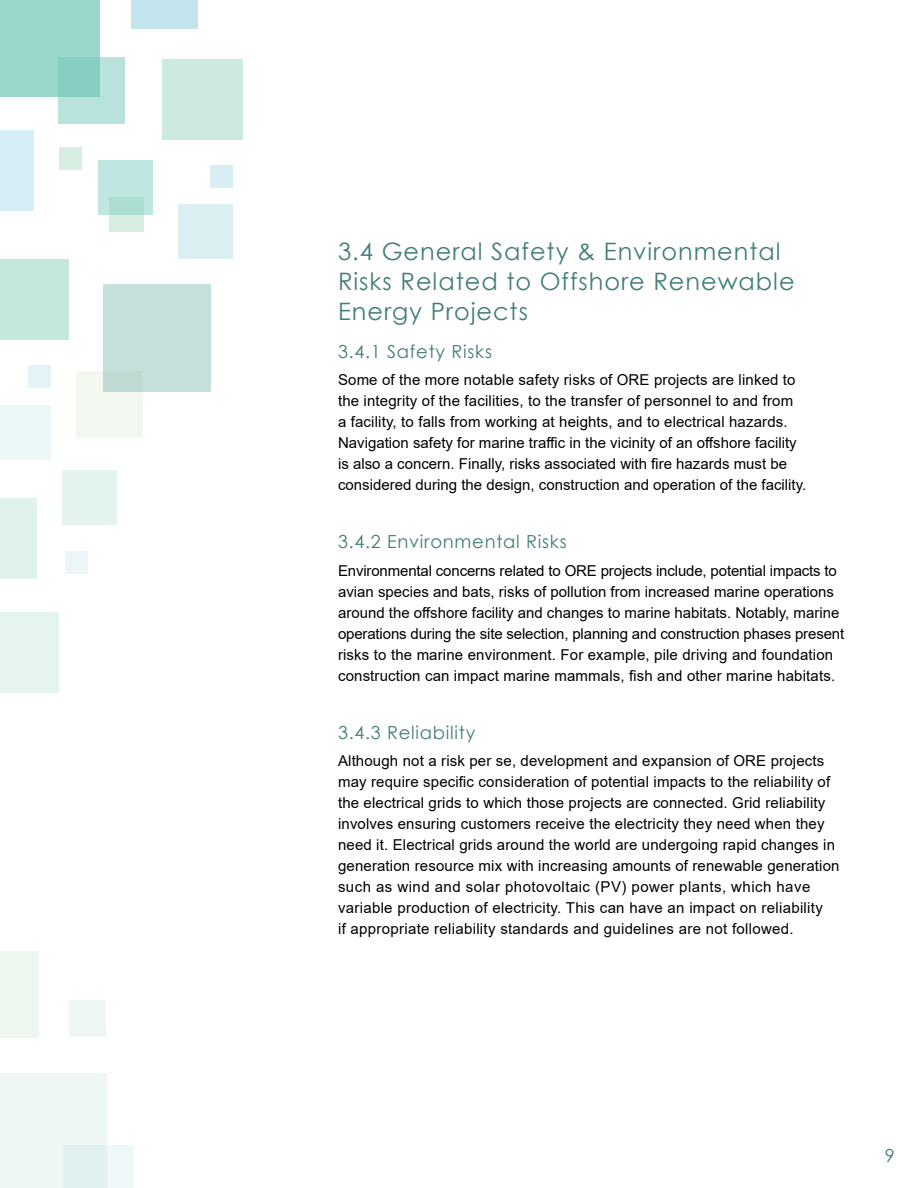
<style>
.page{position:relative;width:918px;height:1188px;background:#fff}
.page>*{position:absolute;margin:0;border:0;box-sizing:border-box;transform-origin:0 0}
.t1{font:24px/30px "Century Gothic";letter-spacing:.04em;color:#447d77}
.t2{font:18px "Century Gothic";letter-spacing:.04em;color:#447d77}
.no-balance{font:15px/21px "Arial";letter-spacing:.01em;color:#000}
</style>
<div class="page">
<div style="left:76px;top:372px;width:67px;height:66px;background:#f2f7ef"></div>
<div style="left:0;top:0;width:99px;height:97px;background:#9cd7cb"></div>
<div style="left:104px;top:285px;width:107px;height:107px;background:#c6e0dc"></div>
<div style="left:0;top:130px;width:34px;height:80px;background:#d6eff6"></div>
<div style="left:0;top:498px;width:37px;height:80px;background:#e0f2ee"></div>
<div style="left:0;top:259px;width:69px;height:81px;background:#c5e8dd"></div>
<div style="left:0;top:612px;width:59px;height:81px;background:#e6f4f0"></div>
<div style="left:162px;top:59px;width:81px;height:80px;background:#cdeade"></div>
<div style="left:59px;top:147px;width:23px;height:23px;background:#d9eee3"></div>
<div style="left:110px;top:197px;width:34px;height:35px;background:#d9eee3"></div>
<div style="left:28px;top:365px;width:23px;height:23px;background:#e4f3f7"></div>
<div style="left:65px;top:551px;width:23px;height:23px;background:#ecf6f9"></div>
<div style="left:210px;top:165px;width:23px;height:23px;background:#d9eef4"></div>
<div style="left:98px;top:160px;width:55px;height:55px;background:linear-gradient(to bottom,#c4e8e4,#b4e1d8)"></div>
<div style="left:0;top:405px;width:51px;height:55px;background:#ecf7f8"></div>
<div style="left:62px;top:470px;width:55px;height:55px;background:#e2f3f0"></div>
<div style="left:178px;top:204px;width:55px;height:55px;background:#daf0f2"></div>
<svg style="left:59px;top:57px;width:66px;height:66px;background:#a5dbd2"></svg>
<div style="left:132px;top:0;width:66px;height:28px;background:#c2e4ed"></div>
<div style="left:0;top:1073px;width:106px;height:115px;background:#eef7f3"></div>
<div style="left:0;top:951px;width:38px;height:86px;background:#edf7f0"></div>
<div style="left:70px;top:1000px;width:36px;height:37px;background:#eef7f3"></div>
<div style="left:63px;top:1146px;width:71px;height:42px;background:linear-gradient(to right,#dcefee,#eff8fb)"></div>
<h3 class="t1" style="left:338px;top:236px;width:458px">3.4 General Safety &amp; Environmental<br>Risks Related to Offshore Renewable<br>Energy Projects</h3>
<h4 class="t2" style="left:338px;top:339px;width:155px">3.4.1 Safety Risks</h4>
<p class="no-balance" style="left:338px;top:369px;width:470px">Some of the more notable safety risks of ORE projects are linked to the integrity of the facilities, to the transfer of personnel to and from<br>a facility, to falls from working at heights, and to electrical hazards.<br>Navigation safety for marine traffic in the vicinity of an offshore facility is also a concern. Finally, risks associated with fire hazards must be considered during the design, construction and operation of the facility.</p>
<h4 class="t2" style="left:338px;top:529px;width:230px">3.4.2 Environmental Risks</h4>
<p class="no-balance" style="left:338px;top:560px;width:508px">Environmental concerns related to ORE projects include, potential impacts to avian species and bats, risks of pollution from increased marine operations around the offshore facility and changes to marine habitats. Notably, marine operations during the site selection, planning and construction phases present risks to the marine environment. For example, pile driving and foundation construction can impact marine mammals, fish and other marine habitats.</p>
<h4 class="t2" style="left:338px;top:720px;width:139px">3.4.3 Reliability</h4>
<p class="no-balance" style="left:338px;top:750px;width:503px">Although not a risk per se, development and expansion of ORE projects may require specific consideration of potential impacts to the reliability of the electrical grids to which those projects are connected. Grid reliability involves ensuring customers receive the electricity they need when they need it. Electrical grids around the world are undergoing rapid changes in generation resource mix with increasing amounts of renewable generation such as wind and solar photovoltaic (PV) power plants, which have variable production of electricity. This can have an impact on reliability<br>if appropriate reliability standards and guidelines are not followed.</p>
<p class="t2" style="left:885px;top:1143px;width:11px">9</p>
</div>
